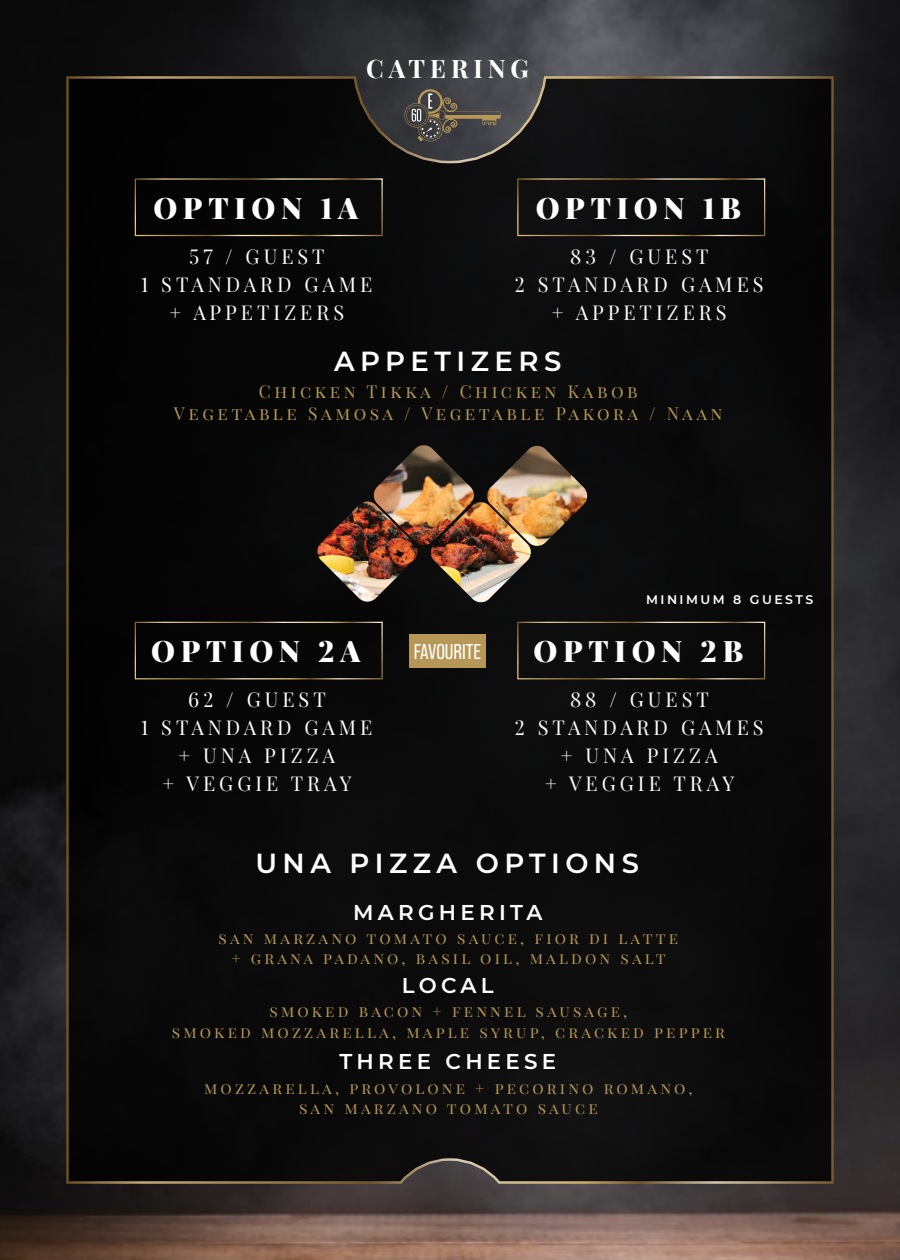
<style>
.page{position:relative;width:900px;height:1260px;background:#fff}
.page>*{position:absolute;margin:0;border:0;box-sizing:border-box;transform-origin:0 0}
.t1{font:900 29px "Playfair Display SC";letter-spacing:.195em;color:#fff}
.t2{font:600 27.5px "Montserrat";letter-spacing:.2em;color:#fff}
.t3{font:700 25px "Playfair Display SC";letter-spacing:.2em;color:#fff}
.t4{font:600 21.5px "Montserrat";letter-spacing:.2em;color:#fff}
.t5{font:21.5px "Bebas Neue Pro";color:#fff}
.t6{font:20px/28px "Playfair Display SC";letter-spacing:.2em;color:#fff;text-align:center}
.t7{font:17.5px/22.5px "Playfair Display SC";letter-spacing:.2em;color:#b69755;text-align:center}
.t8{font:15.75px/20.2px "Playfair Display SC";letter-spacing:.2em;color:#b69755;text-align:center}
.t9{font:600 12.5px "Montserrat";letter-spacing:.2em;color:#fff}
</style>
<div class="page">
<img style="left:0;top:0;width:900px;height:1260px">
<div style="left:66px;top:76px;width:768px;height:1108px;background:#09090a"></div>
<img style="left:314px;top:384px;width:334px;height:223px">
<div style="left:409px;top:634px;width:76px;height:33px;background:#b69755"></div>
<svg style="left:404px;top:89px;width:97px;height:53px"></svg>
<h3 class="t3" style="left:366px;top:53px;width:164px">CATERING</h3>
<h1 class="t1" style="left:153px;top:190px;width:206px">OPTION 1A</h1>
<h1 class="t1" style="left:536px;top:190px;width:207px">OPTION 1B</h1>
<p class="t6" style="left:141px;top:242px;width:233px">57 / GUEST<br>1 STANDARD GAME + APPETIZERS</p>
<p class="t6" style="left:515px;top:242px;width:250px">83 / GUEST<br>2 STANDARD GAMES + APPETIZERS</p>
<h2 class="t2" style="left:334px;top:342px;width:229px">APPETIZERS</h2>
<p class="t7" style="left:174px;top:380px;width:550px">Chicken Tikka / Chicken Kabob<br>Vegetable Samosa / Vegetable Pakora / Naan</p>
<p class="t9" style="left:646px;top:590px;width:169px">MINIMUM 8 GUESTS</p>
<h1 class="t1" style="left:151px;top:633px;width:211px">OPTION 2A</h1>
<h1 class="t1" style="left:533px;top:633px;width:211px">OPTION 2B</h1>
<p class="t6" style="left:141px;top:686px;width:233px">62 / GUEST<br>1 STANDARD GAME + UNA PIZZA<br>+ VEGGIE TRAY</p>
<p class="t6" style="left:515px;top:686px;width:250px">88 / GUEST<br>2 STANDARD GAMES + UNA PIZZA<br>+ VEGGIE TRAY</p>
<h3 class="t5" style="left:414px;top:639px;width:69px">FAVOURITE</h3>
<h2 class="t2" style="left:255px;top:844px;width:385px">UNA PIZZA OPTIONS</h2>
<h3 class="t4" style="left:353px;top:897px;width:191px">MARGHERITA</h3>
<p class="t8" style="left:219px;top:928px;width:461px">san marzano tomato sauce, fior di latte + grana padano, basil oil, maldon salt</p>
<h3 class="t4" style="left:402px;top:970px;width:93px">LOCAL</h3>
<p class="t8" style="left:172px;top:1001px;width:555px">smoked bacon + fennel sausage,<br>smoked mozzarella, maple syrup, cracked pepper</p>
<h3 class="t4" style="left:339px;top:1046px;width:218px">THREE CHEESE</h3>
<p class="t8" style="left:204px;top:1078px;width:490px">mozzarella, provolone + pecorino romano, san marzano tomato sauce</p>
</div>
